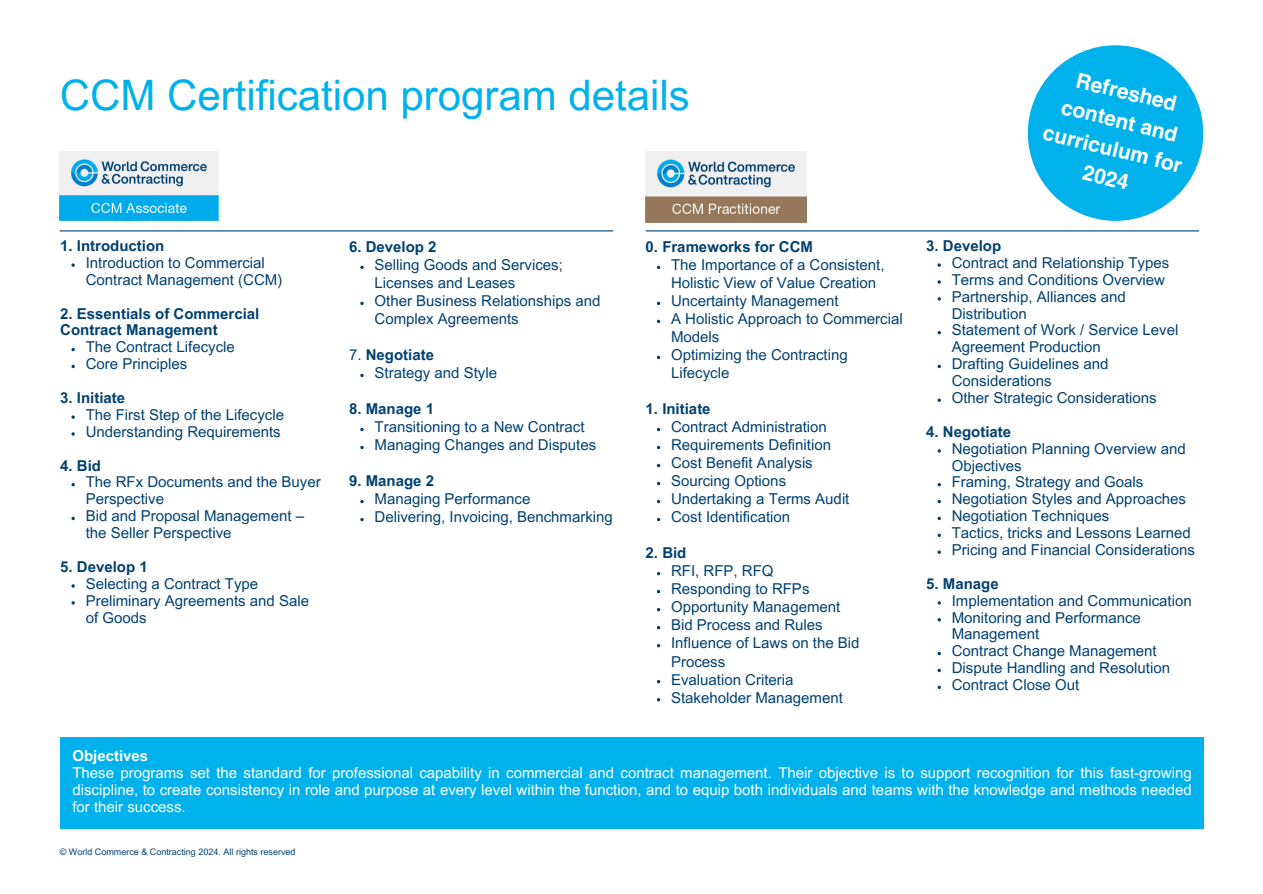
<style>
.page{position:relative;width:1263px;height:894px;background:#fff}
.page>*{position:absolute;margin:0;border:0;box-sizing:border-box;transform-origin:0 0}
.t1{font:42px "Arial MT Pro";color:#00b1eb}
.t2{font:700 21px/29.2px "Helvetica LT Pro";color:#fff;text-align:center}
.t3{font:15px/16.8px "Arial MT Pro";color:#004070}
.t4{font:15px/16.8px "Arial MT Pro";color:#fff;text-align:justify}
.t5{font:700 15px/16.8px "Arial MT Pro";color:#004070}
.t6{font:700 15px "Arial MT Pro";color:#fff}
.t7{font:9px "Arial MT Pro";color:#004070}
.s1{font-weight:400}
</style>
<div class="page">
<hr style="left:60px;top:230px;width:553px;height:1px;background:#004070">
<img style="left:60px;top:152px;width:158px;height:68px">
<hr style="left:646px;top:230px;width:553px;height:1px;background:#004070">
<div style="left:60px;top:737px;width:1143px;height:91px;background:#00b1eb"></div>
<svg style="left:657px;top:265px;width:3px;height:4px"></svg>
<svg style="left:937px;top:263px;width:4px;height:4px"></svg>
<svg style="left:937px;top:331px;width:4px;height:3px"></svg>
<svg style="left:937px;top:364px;width:4px;height:4px"></svg>
<svg style="left:937px;top:398px;width:4px;height:4px"></svg>
<svg style="left:937px;top:483px;width:4px;height:3px"></svg>
<svg style="left:937px;top:499px;width:4px;height:4px"></svg>
<svg style="left:937px;top:516px;width:4px;height:4px"></svg>
<svg style="left:937px;top:533px;width:4px;height:4px"></svg>
<svg style="left:937px;top:618px;width:4px;height:3px"></svg>
<svg style="left:937px;top:651px;width:4px;height:4px"></svg>
<svg style="left:937px;top:668px;width:4px;height:4px"></svg>
<svg style="left:360px;top:265px;width:4px;height:4px"></svg>
<svg style="left:360px;top:301px;width:4px;height:4px"></svg>
<svg style="left:360px;top:373px;width:4px;height:4px"></svg>
<svg style="left:360px;top:427px;width:4px;height:4px"></svg>
<svg style="left:360px;top:445px;width:4px;height:4px"></svg>
<svg style="left:360px;top:499px;width:4px;height:4px"></svg>
<svg style="left:360px;top:517px;width:4px;height:4px"></svg>
<svg style="left:71px;top:263px;width:4px;height:4px"></svg>
<svg style="left:71px;top:348px;width:4px;height:3px"></svg>
<svg style="left:71px;top:364px;width:4px;height:4px"></svg>
<svg style="left:71px;top:483px;width:4px;height:3px"></svg>
<svg style="left:71px;top:516px;width:4px;height:4px"></svg>
<svg style="left:71px;top:601px;width:4px;height:3px"></svg>
<img style="left:646px;top:152px;width:160px;height:70px">
<div style="left:1028px;top:45px;width:175px;height:176px;background:#00b1eb;border-radius:50%"></div>
<p class="t1" style="left:60px;top:79px;width:632px">CCM Certification program details</p>
<p class="t5" style="left:60px;top:239px;width:106px">1. Introduction</p>
<p class="t3" style="left:86px;top:256px;width:198px">Introduction to Commercial<br>Contract Management (CCM)</p>
<h3 class="t5" style="left:60px;top:307px;width:201px">2. Essentials of Commercial<br>Contract Management</h3>
<p class="t3" style="left:86px;top:340px;width:151px">The Contract Lifecycle</p>
<p class="t3" style="left:86px;top:357px;width:103px">Core Principles</p>
<p class="t5" style="left:60px;top:391px;width:67px">3. Initiate</p>
<p class="t3" style="left:86px;top:408px;width:200px">The First Step of the Lifecycle</p>
<p class="t3" style="left:86px;top:425px;width:197px">Understanding Requirements</p>
<p class="t5" style="left:60px;top:458px;width:42px">4. Bid</p>
<h3 class="t3" style="left:86px;top:475px;width:237px">The RFx Documents and the Buyer<br>Perspective</h3>
<p class="t3" style="left:86px;top:509px;width:220px">Bid and Proposal Management – the Seller Perspective</p>
<p class="t5" style="left:60px;top:560px;width:89px">5. Develop 1</p>
<p class="t3" style="left:86px;top:577px;width:174px">Selecting a Contract Type</p>
<p class="t3" style="left:86px;top:593px;width:225px">Preliminary Agreements and Sale of Goods</p>
<p class="t5" style="left:349px;top:240px;width:89px">6. Develop 2</p>
<p class="t3" style="left:375px;top:258px;width:190px;line-height:18px">Selling Goods and Services;<br>Licenses and Leases</p>
<p class="t3" style="left:375px;top:294px;width:227px;line-height:18px">Other Business Relationships and<br>Complex Agreements</p>
<p class="t5" style="left:349px;top:348px;width:86px"><span class="s1">7.</span> Negotiate</p>
<p class="t3" style="left:375px;top:366px;width:124px">Strategy and Style</p>
<p class="t5" style="left:349px;top:402px;width:87px">8. Manage 1</p>
<h3 class="t3" style="left:375px;top:420px;width:211px">Transitioning to a New Contract</h3>
<p class="t3" style="left:375px;top:438px;width:223px">Managing Changes and Disputes</p>
<p class="t5" style="left:349px;top:474px;width:87px">9. Manage 2</p>
<p class="t3" style="left:375px;top:492px;width:157px">Managing Performance</p>
<p class="t3" style="left:375px;top:510px;width:240px">Delivering, Invoicing, Benchmarking</p>
<p class="t5" style="left:646px;top:240px;width:169px">0. Frameworks for CCM</p>
<h3 class="t3" style="left:671px;top:258px;width:215px;line-height:18px">The Importance of a Consistent,<br>Holistic View of Value Creation</h3>
<p class="t3" style="left:671px;top:294px;width:169px">Uncertainty Management</p>
<h3 class="t3" style="left:671px;top:312px;width:233px;line-height:18px">A Holistic Approach to Commercial<br>Models</h3>
<p class="t3" style="left:671px;top:348px;width:178px;line-height:18px">Optimizing the Contracting<br>Lifecycle</p>
<p class="t5" style="left:646px;top:402px;width:67px">1. Initiate</p>
<h3 class="t3" style="left:671px;top:420px;width:157px">Contract Administration</h3>
<p class="t3" style="left:671px;top:438px;width:161px">Requirements Definition</p>
<p class="t3" style="left:671px;top:456px;width:143px">Cost Benefit Analysis</p>
<h3 class="t3" style="left:671px;top:474px;width:117px">Sourcing Options</h3>
<p class="t3" style="left:671px;top:492px;width:180px">Undertaking a Terms Audit</p>
<p class="t3" style="left:671px;top:510px;width:121px">Cost Identification</p>
<h3 class="t5" style="left:646px;top:546px;width:42px">2. Bid</h3>
<p class="t3" style="left:671px;top:564px;width:104px">RFI, RFP, RFQ</p>
<p class="t3" style="left:671px;top:582px;width:140px">Responding to RFPs</p>
<h3 class="t3" style="left:671px;top:600px;width:171px">Opportunity Management</h3>
<p class="t3" style="left:671px;top:618px;width:153px">Bid Process and Rules</p>
<p class="t3" style="left:671px;top:636px;width:190px;line-height:18px">Influence of Laws on the Bid<br>Process</p>
<h4 class="t3" style="left:671px;top:672px;width:124px">Evaluation Criteria</h4>
<p class="t3" style="left:671px;top:690px;width:173px">Stakeholder Management</p>
<p class="t2" style="left:1080px;top:67px;width:104px;rotate:14deg">Refreshed</p>
<p class="t2" style="left:1047px;top:119px;width:144px;rotate:14deg">curriculum for<br>2024</p>
<p class="t2" style="left:1065px;top:94px;width:120px;rotate:14deg">content and</p>
<h3 class="t5" style="left:926px;top:239px;width:77px">3. Develop</h3>
<p class="t3" style="left:952px;top:256px;width:219px">Contract and Relationship Types</p>
<p class="t3" style="left:952px;top:273px;width:215px">Terms and Conditions Overview</p>
<h3 class="t3" style="left:952px;top:290px;width:176px">Partnership, Alliances and<br>Distribution</h3>
<p class="t3" style="left:952px;top:323px;width:228px">Statement of Work / Service Level<br>Agreement Production</p>
<p class="t3" style="left:952px;top:357px;width:158px">Drafting Guidelines and<br>Considerations</p>
<h3 class="t3" style="left:952px;top:391px;width:207px">Other Strategic Considerations</h3>
<p class="t5" style="left:926px;top:425px;width:86px">4. Negotiate</p>
<p class="t3" style="left:952px;top:442px;width:236px">Negotiation Planning Overview and<br>Objectives</p>
<p class="t3" style="left:952px;top:475px;width:193px">Framing, Strategy and Goals</p>
<p class="t3" style="left:952px;top:492px;width:236px">Negotiation Styles and Approaches</p>
<h3 class="t3" style="left:952px;top:509px;width:159px">Negotiation Techniques</h3>
<p class="t3" style="left:952px;top:526px;width:241px">Tactics, tricks and Lessons Learned</p>
<p class="t3" style="left:952px;top:543px;width:245px">Pricing and Financial Considerations</p>
<p class="t5" style="left:926px;top:577px;width:74px">5. Manage</p>
<p class="t3" style="left:952px;top:593px;width:241px">Implementation and Communication</p>
<p class="t3" style="left:952px;top:610px;width:191px">Monitoring and Performance<br>Management</p>
<p class="t3" style="left:952px;top:644px;width:207px">Contract Change Management</p>
<h3 class="t3" style="left:952px;top:661px;width:220px">Dispute Handling and Resolution</h3>
<p class="t3" style="left:952px;top:678px;width:129px">Contract Close Out</p>
<p class="t6" style="left:72px;top:749px;width:77px">Objectives</p>
<h4 class="t4" style="left:72px;top:765px;width:1121px">These programs set the standard for professional capability in commercial and contract management. Their objective is to support recognition for this fast-growing discipline, to create consistency in role and purpose at every level within the function, and to equip both individuals and teams with the knowledge and methods needed for their success.</h4>
<h1 class="t7" style="left:60px;top:848px;width:237px">© World Commerce &amp; Contracting 2024. All rights reserved</h1>
</div>
